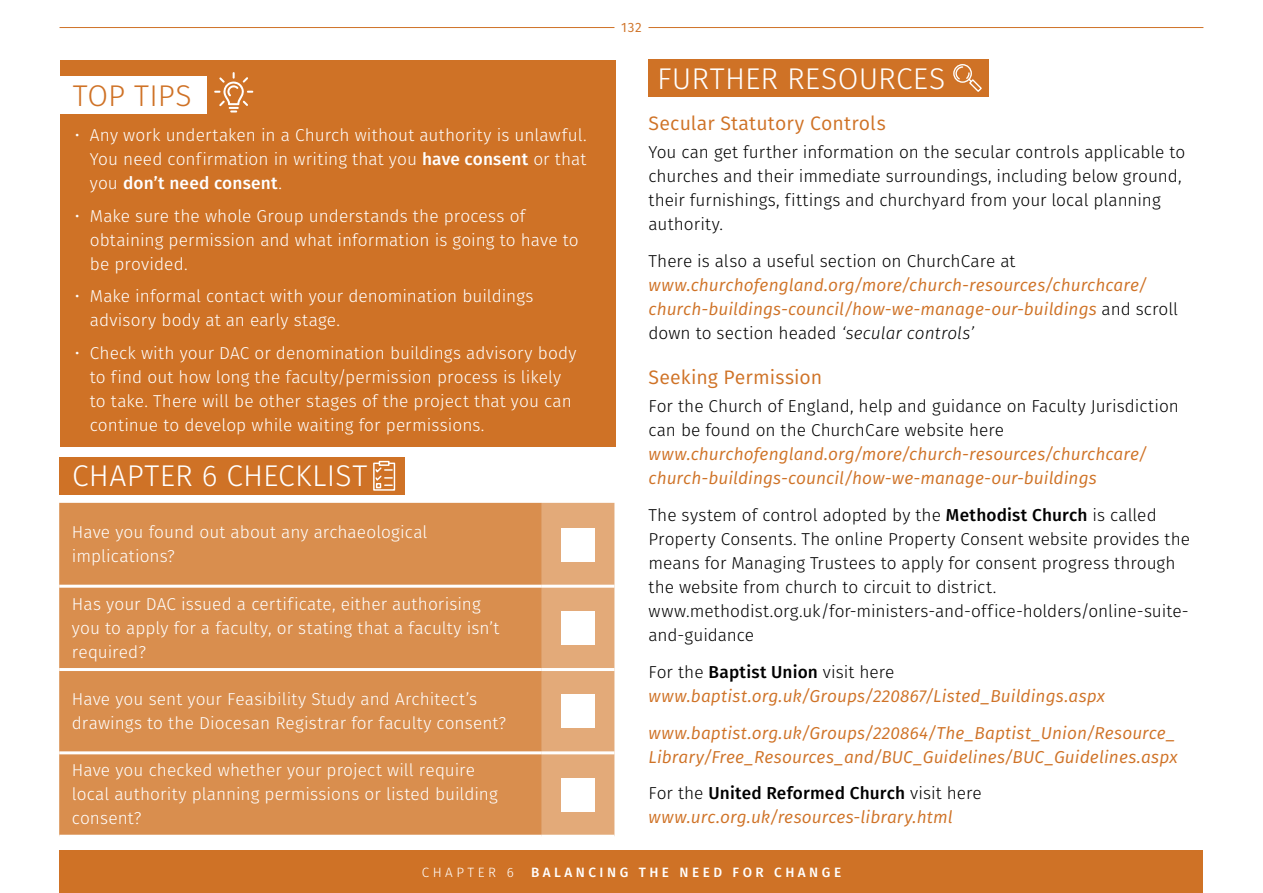
<style>
.page{position:relative;width:1263px;height:893px;background:#fff}
.page>*{position:absolute;margin:0;border:0;box-sizing:border-box;transform-origin:0 0}
.t1{font:300 30px "Fira Sans";letter-spacing:.01em;color:#fff}
.t2{font:300 30px "Fira Sans";letter-spacing:.005em;color:#cf7226}
.t3{font:19.5px "Fira Sans";letter-spacing:.005em;color:#cf7226}
.t4{font:300 17.25px/24px "Fira Sans";letter-spacing:.005em;color:#fff}
.t5{font:300 17.25px/24px "Fira Sans";color:#000}
.t6{font:italic 17.25px/24px "Fira Sans";letter-spacing:.005em;color:#cf7226}
.t7{font:500 13.5px "Fira Sans";letter-spacing:.26em;color:#fff}
.t8{font:300 13.5px "Fira Sans";letter-spacing:.26em;color:#fff}
.t9{font:13.5px "Fira Sans";color:#cf7226}
.s1{font-weight:500}
.s2{font-weight:300;font-style:normal;color:#000}
.s3{font-weight:300;color:#000}
.s4{font-weight:500;font-style:normal;color:#000}
</style>
<div class="page">
<div style="left:59px;top:457px;width:346px;height:38px;background:#cf7226"></div>
<div style="left:59px;top:503px;width:483px;height:332px;background:#d98e4e"></div>
<div style="left:542px;top:503px;width:72px;height:332px;background:#e3aa79"></div>
<hr style="left:59px;top:585px;width:483px;height:3px;background:#fff">
<hr style="left:542px;top:585px;width:72px;height:3px;background:#fff">
<hr style="left:59px;top:668px;width:483px;height:3px;background:#fff">
<hr style="left:542px;top:668px;width:72px;height:3px;background:#fff">
<hr style="left:59px;top:751px;width:483px;height:3px;background:#fff">
<hr style="left:542px;top:751px;width:72px;height:3px;background:#fff">
<div style="left:561px;top:527px;width:34px;height:34px;background:#fff"></div>
<div style="left:561px;top:611px;width:34px;height:34px;background:#fff"></div>
<div style="left:561px;top:694px;width:34px;height:34px;background:#fff"></div>
<div style="left:561px;top:778px;width:34px;height:33px;background:#fff"></div>
<div style="left:379px;top:461px;width:11px;height:5px;border:1px solid #fff"></div>
<svg style="left:373px;top:462px;width:23px;height:29px"></svg>
<div style="left:60px;top:60px;width:555px;height:386px;background:#cf7226"></div>
<div style="left:57px;top:77px;width:150px;height:37px;background:#fff"></div>
<svg style="left:214px;top:72px;width:39px;height:40px"></svg>
<div style="left:648px;top:60px;width:341px;height:37px;background:#cf7226"></div>
<div style="left:953px;top:64px;width:19px;height:19px;border:1px solid #fff;border-radius:50%"></div>
<svg style="left:955px;top:66px;width:27px;height:26px"></svg>
<hr style="left:60px;top:27px;width:554px;height:1px;background:#cf7226">
<hr style="left:648px;top:27px;width:555px;height:1px;background:#cf7226">
<div style="left:60px;top:850px;width:1143px;height:43px;background:#cf7226"></div>
<h1 class="t2" style="left:73px;top:74px;width:121px">TOP TIPS</h1>
<p class="t4" style="left:90px;top:123px;width:498px;text-align:justify;text-indent:-15px">• Any work undertaken in a Church without authority is unlawful.<br>You need confirmation in writing that you <span class="s1">have consent</span> or that you <span class="s1">don’t need consent</span>.</p>
<p class="t4" style="left:90px;top:203px;width:490px;text-indent:-15px">• Make sure the whole Group understands the process of obtaining permission and what information is going to have to be provided.</p>
<p class="t4" style="left:90px;top:284px;width:445px;text-indent:-15px">• Make informal contact with your denomination buildings advisory body at an early stage.</p>
<p class="t4" style="left:90px;top:340px;width:488px;text-indent:-15px">• Check with your DAC or denomination buildings advisory body to find out how long the faculty/permission process is likely to take. There will be other stages of the project that you can continue to develop while waiting for permissions.</p>
<h1 class="t1" style="left:72px;top:454px;width:297px">CHAPTER 6 CHECKLIST</h1>
<p class="t4" style="left:72px;top:520px;width:357px">Have you found out about any archaeological implications?</p>
<p class="t4" style="left:72px;top:592px;width:429px">Has your DAC issued a certificate, either authorising you to apply for a faculty, or stating that a faculty isn’t required?</p>
<p class="t4" style="left:72px;top:687px;width:436px">Have you sent your Feasibility Study and Architect’s drawings to the Diocesan Registrar for faculty consent?</p>
<p class="t4" style="left:72px;top:758px;width:427px">Have you checked whether your project will require local authority planning permissions or listed building consent?</p>
<p class="t9" style="left:621px;top:17px;width:22px">132</p>
<h1 class="t1" style="left:657px;top:57px;width:290px">FURTHER RESOURCES</h1>
<p class="t3" style="left:648px;top:108px;width:239px">Secular Statutory Controls</p>
<p class="t5" style="left:648px;top:140px;width:538px">You can get further information on the secular controls applicable to churches and their immediate surroundings, including below ground, their furnishings, fittings and churchyard from your local planning authority.</p>
<p class="t5" style="left:648px;top:249px;width:368px">There is also a useful section on ChurchCare at</p>
<p class="t6" style="left:648px;top:272px;width:531px">www.churchofengland.org/more/church-resources/churchcare/ church-buildings-council/how-we-manage-our-buildings <span class="s2">and scroll down to section headed</span> <span class="s3">‘secular controls’</span></p>
<p class="t3" style="left:648px;top:363px;width:175px">Seeking Permission</p>
<p class="t5" style="left:648px;top:394px;width:532px">For the Church of England, help and guidance on Faculty Jurisdiction can be found on the ChurchCare website here</p>
<p class="t6" style="left:648px;top:442px;width:500px">www.churchofengland.org/more/church-resources/churchcare/ church-buildings-council/how-we-manage-our-buildings</p>
<p class="t5" style="left:648px;top:503px;width:543px">The system of control adopted by the <span class="s1">Methodist Church</span> is called Property Consents. The online Property Consent website provides the means for Managing Trustees to apply for consent progress through the website from church to circuit to district. www.methodist.org.uk/for-ministers-and-office-holders/online-suite&shy;and-guidance</p>
<p class="t6" style="left:648px;top:659px;width:458px"><span class="s2">For the</span> <span class="s4">Baptist Union</span> <span class="s2">visit here </span>www.baptist.org.uk/Groups/220867/Listed_Buildings.aspx</p>
<p class="t6" style="left:648px;top:720px;width:531px">www.baptist.org.uk/Groups/220864/The_Baptist_Union/Resource_<br>Library/Free_Resources_and/BUC_Guidelines/BUC_Guidelines.aspx</p>
<p class="t6" style="left:648px;top:781px;width:335px"><span class="s2">For the</span> <span class="s4">United Reformed Church</span> <span class="s2">visit here </span>www.urc.org.uk/resources-library.html</p>
<p class="t8" style="left:422px;top:862px;width:94px">CHAPTER 6</p>
<p class="t7" style="left:531px;top:861px;width:311px">BALANCING THE NEED FOR CHANGE</p>
</div>
